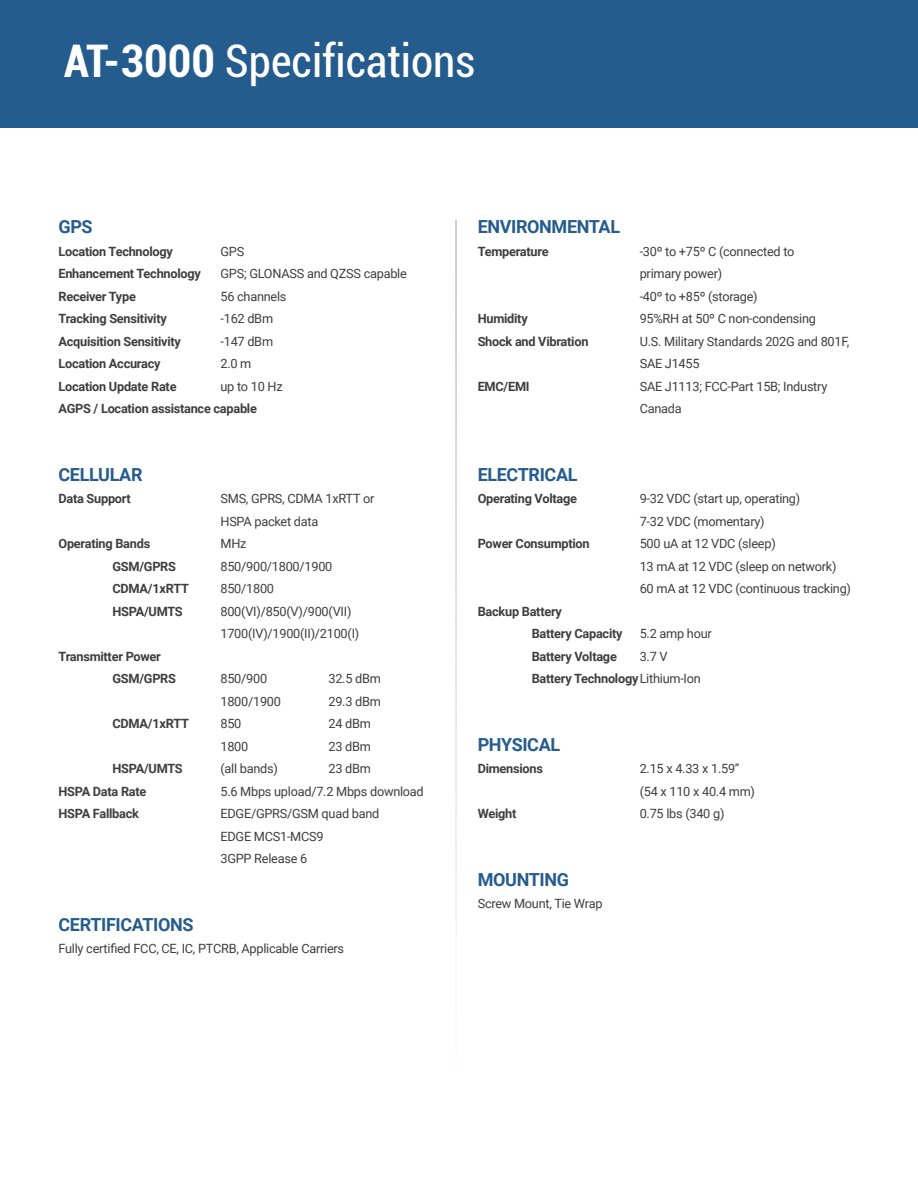
<style>
.page{position:relative;width:918px;height:1188px;background:#fff}
.page>*{position:absolute;margin:0;border:0;box-sizing:border-box;transform-origin:0 0}
.t1{font:condensed 45px "Roboto";color:#fff}
.Sub_2{font:700 18px "Roboto";letter-spacing:-.02em;color:#255c8e}
.Sub_2-2{font:12.75px "Roboto";letter-spacing:-.02em;color:#3e3e3f}
.Sub_2-3{font:700 12.75px "Roboto";letter-spacing:-.02em;color:#3e3e3f}
.s1{font-weight:700}
.s2{font-weight:400}
</style>
<div class="page">
<div style="left:0;top:0;width:918px;height:128px;background:#255c8e"></div>
<hr style="left:455px;top:220px;width:2px;height:894px;background:#231f20">
<p class="t1" style="left:64px;top:30px;width:413px"><span class="s1">AT-3000</span> Specifications</p>
<p class="Sub_2" style="left:58px;top:214px;width:36px">GPS</p>
<p class="Sub_2-3" style="left:58px;top:242px;width:116px">Location Technology</p>
<p class="Sub_2-2" style="left:221px;top:242px;width:25px">GPS</p>
<p class="Sub_2-3" style="left:58px;top:265px;width:144px">Enhancement Technology</p>
<p class="Sub_2-2" style="left:220px;top:265px;width:188px">GPS; GLONASS and QZSS capable</p>
<p class="Sub_2-3" style="left:58px;top:287px;width:79px">Receiver Type</p>
<p class="Sub_2-2" style="left:221px;top:287px;width:68px">56 channels</p>
<p class="Sub_2-3" style="left:58px;top:310px;width:110px">Tracking Sensitivity</p>
<p class="Sub_2-2" style="left:220px;top:310px;width:54px">-162 dBm</p>
<p class="Sub_2-3" style="left:58px;top:332px;width:124px">Acquisition Sensitivity</p>
<p class="Sub_2-2" style="left:220px;top:332px;width:54px">-147 dBm</p>
<p class="Sub_2-3" style="left:58px;top:355px;width:104px">Location Accuracy</p>
<p class="Sub_2-2" style="left:221px;top:355px;width:32px">2.0 m</p>
<p class="Sub_2-3" style="left:58px;top:377px;width:120px">Location Update Rate</p>
<p class="Sub_2-2" style="left:221px;top:377px;width:64px">up to 10 Hz</p>
<p class="Sub_2-3" style="left:58px;top:400px;width:200px">AGPS / Location assistance capable</p>
<p class="Sub_2" style="left:58px;top:462px;width:86px">CELLULAR</p>
<p class="Sub_2-3" style="left:58px;top:490px;width:74px">Data Support</p>
<p class="Sub_2-2" style="left:220px;top:490px;width:155px">SMS, GPRS, CDMA 1xRTT or</p>
<p class="Sub_2-2" style="left:221px;top:512px;width:99px">HSPA packet data</p>
<p class="Sub_2-3" style="left:58px;top:535px;width:93px">Operating Bands</p>
<p class="Sub_2-2" style="left:221px;top:535px;width:28px">MHz</p>
<p class="Sub_2-3" style="left:112px;top:557px;width:65px">GSM/GPRS</p>
<p class="Sub_2-2" style="left:220px;top:557px;width:113px">850/900/1800/1900</p>
<p class="Sub_2-3" style="left:112px;top:580px;width:78px">CDMA/1xRTT</p>
<p class="Sub_2-2" style="left:221px;top:580px;width:55px">850/1800</p>
<p class="Sub_2-3" style="left:112px;top:602px;width:72px">HSPA/UMTS</p>
<p class="Sub_2-2" style="left:220px;top:602px;width:132px">800(VI)/850(V)/900(VII)</p>
<p class="Sub_2-2" style="left:221px;top:625px;width:140px">1700(IV)/1900(II)/2100(I)</p>
<p class="Sub_2-3" style="left:58px;top:647px;width:104px">Transmitter Power</p>
<p class="Sub_2-3" style="left:112px;top:670px;width:65px">GSM/GPRS</p>
<p class="Sub_2-2" style="left:220px;top:670px;width:48px">850/900</p>
<p class="Sub_2-2" style="left:328px;top:670px;width:54px">32.5 dBm</p>
<p class="Sub_2-2" style="left:221px;top:692px;width:62px">1800/1900</p>
<p class="Sub_2-2" style="left:328px;top:692px;width:54px">29.3 dBm</p>
<p class="Sub_2-3" style="left:112px;top:715px;width:78px">CDMA/1xRTT</p>
<p class="Sub_2-2" style="left:221px;top:715px;width:22px">850</p>
<p class="Sub_2-2" style="left:329px;top:715px;width:44px">24 dBm</p>
<p class="Sub_2-2" style="left:221px;top:737px;width:29px">1800</p>
<p class="Sub_2-2" style="left:328px;top:737px;width:44px">23 dBm</p>
<p class="Sub_2-3" style="left:112px;top:760px;width:72px">HSPA/UMTS</p>
<p class="Sub_2-2" style="left:220px;top:760px;width:59px">(all bands)</p>
<p class="Sub_2-2" style="left:329px;top:760px;width:44px">23 dBm</p>
<p class="Sub_2-3" style="left:58px;top:782px;width:90px">HSPA Data Rate</p>
<p class="Sub_2-2" style="left:221px;top:782px;width:205px">5.6 Mbps upload/7.2 Mbps download</p>
<p class="Sub_2-3" style="left:58px;top:805px;width:82px">HSPA Fallback</p>
<p class="Sub_2-2" style="left:220px;top:805px;width:160px">EDGE/GPRS/GSM quad band</p>
<p class="Sub_2-2" style="left:221px;top:827px;width:105px">EDGE MCS1-MCS9</p>
<p class="Sub_2-2" style="left:221px;top:850px;width:88px">3GPP Release 6</p>
<p class="Sub_2" style="left:58px;top:912px;width:137px">CERTIFICATIONS</p>
<p class="Sub_2-2" style="left:58px;top:940px;width:287px">Fully certified FCC, CE, IC, PTCRB, Applicable Carriers</p>
<p class="Sub_2" style="left:478px;top:214px;width:144px">ENVIRONMENTAL</p>
<p class="Sub_2-3" style="left:478px;top:242px;width:72px">Temperature</p>
<p class="Sub_2-2" style="left:640px;top:242px;width:156px">-30º to +75º C (connected to</p>
<p class="Sub_2-2" style="left:640px;top:265px;width:84px">primary power)</p>
<p class="Sub_2-2" style="left:640px;top:287px;width:120px">-40º to +85º (storage)</p>
<p class="Sub_2-3" style="left:478px;top:310px;width:52px">Humidity</p>
<p class="Sub_2-2" style="left:640px;top:310px;width:178px">95%RH at 50º C non-condensing</p>
<p class="Sub_2-3" style="left:478px;top:332px;width:112px">Shock and Vibration</p>
<p class="Sub_2-2" style="left:640px;top:332px;width:211px">U.S. Military Standards 202G and 801F,</p>
<p class="Sub_2-2" style="left:640px;top:355px;width:61px">SAE J1455</p>
<p class="Sub_2-3" style="left:478px;top:377px;width:53px">EMC/EMI</p>
<p class="Sub_2-2" style="left:640px;top:377px;width:189px">SAE J1113; FCC-Part 15B; Industry</p>
<p class="Sub_2-2" style="left:640px;top:400px;width:44px">Canada</p>
<p class="Sub_2" style="left:478px;top:462px;width:101px">ELECTRICAL</p>
<p class="Sub_2-3" style="left:478px;top:490px;width:101px">Operating Voltage</p>
<p class="Sub_2-2" style="left:640px;top:490px;width:162px">9-32 VDC (start up, operating)</p>
<p class="Sub_2-2" style="left:640px;top:512px;width:127px">7-32 VDC (momentary)</p>
<p class="Sub_2-3" style="left:478px;top:535px;width:113px">Power Consumption</p>
<p class="Sub_2-2" style="left:640px;top:535px;width:138px">500 uA at 12 VDC (sleep)</p>
<p class="Sub_2-2" style="left:640px;top:557px;width:198px">13 mA at 12 VDC (sleep on network)</p>
<p class="Sub_2-2" style="left:640px;top:580px;width:213px">60 mA at 12 VDC (continuous tracking)</p>
<p class="Sub_2-3" style="left:478px;top:602px;width:86px">Backup Battery</p>
<p class="Sub_2-3" style="left:532px;top:625px;width:92px">Battery Capacity</p>
<p class="Sub_2-2" style="left:640px;top:625px;width:74px">5.2 amp hour</p>
<p class="Sub_2-3" style="left:532px;top:647px;width:87px">Battery Voltage</p>
<p class="Sub_2-2" style="left:640px;top:647px;width:29px">3.7 V</p>
<p class="Sub_2-3" style="left:532px;top:670px;width:171px">Battery Technology<span class="s2">Lithium-Ion</span></p>
<p class="Sub_2" style="left:478px;top:732px;width:84px">PHYSICAL</p>
<p class="Sub_2-3" style="left:478px;top:760px;width:67px">Dimensions</p>
<p class="Sub_2-2" style="left:640px;top:760px;width:101px">2.15 x 4.33 x 1.59”</p>
<p class="Sub_2-2" style="left:640px;top:782px;width:117px">(54 x 110 x 40.4 mm)</p>
<p class="Sub_2-3" style="left:478px;top:805px;width:40px">Weight</p>
<p class="Sub_2-2" style="left:640px;top:805px;width:86px">0.75 lbs (340 g)</p>
<p class="Sub_2" style="left:478px;top:867px;width:93px">MOUNTING</p>
<p class="Sub_2-2" style="left:478px;top:895px;width:126px">Screw Mount, Tie Wrap</p>
</div>
